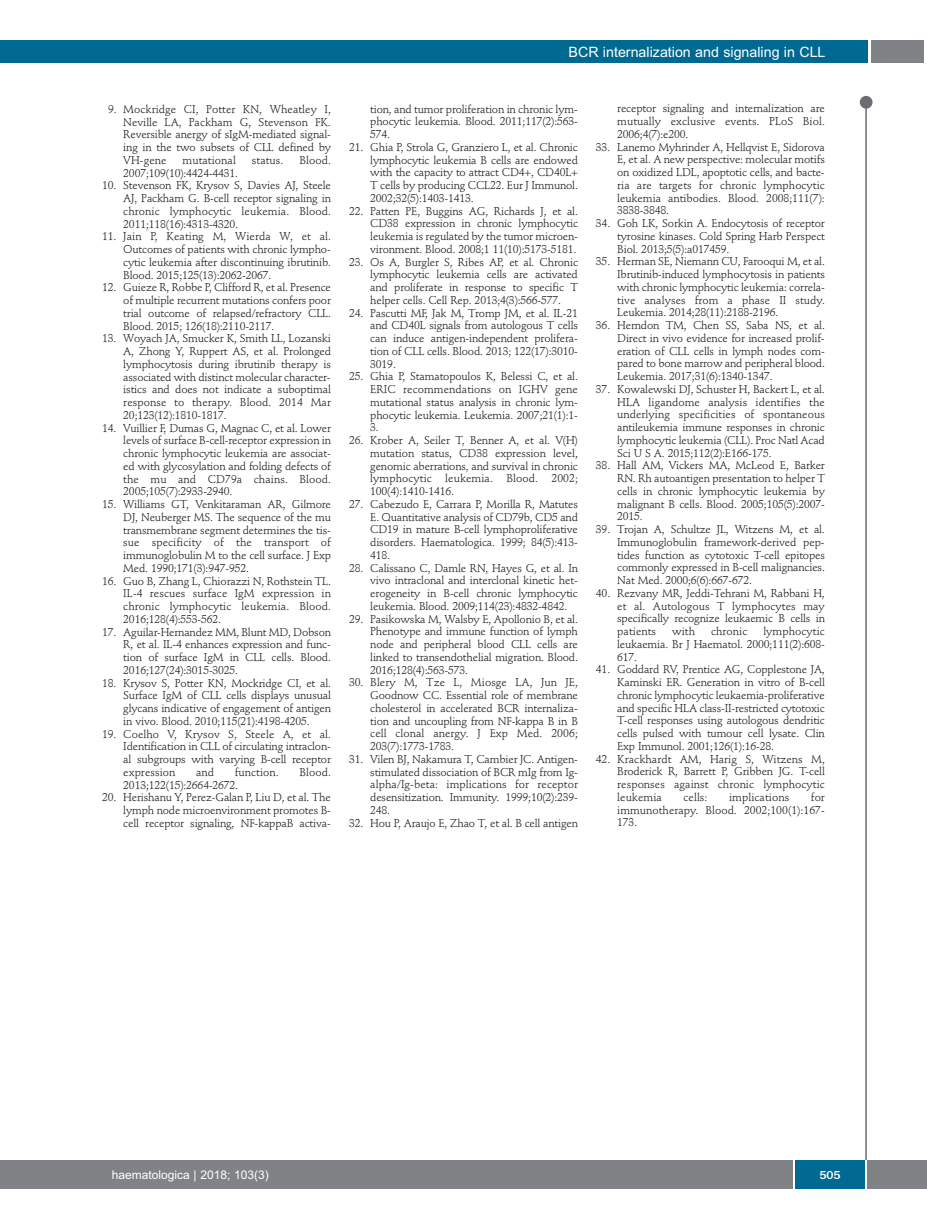
<style>
.page{position:relative;width:927px;height:1225px;background:#fff}
.page>*{position:absolute;margin:0;border:0;box-sizing:border-box;transform-origin:0 0}
.t1{font:14.25px "Arial";color:#fff}
.t2{font:12px "Arial";color:#fff}
.t3{font:500 12px "Franklin Gothic";color:#fff}
.t4{font:11.25px/12.8px "Stempel Schneidler";letter-spacing:-.015em;color:#231f20;text-align:justify}
.t5{font:11.25px "Stempel Schneidler";letter-spacing:.005em;color:#231f20}
</style>
<div class="page">
<div style="left:860px;top:96px;width:12px;height:13px;background:#6c6d70;border-radius:50%"></div>
<hr style="left:865px;top:98px;width:2px;height:1062px;background:#6c6d70">
<div style="left:871px;top:40px;width:52px;height:22px;background:#808285"></div>
<div style="left:18px;top:40px;width:849px;height:22px;background:#006991"></div>
<div style="left:17px;top:1160px;width:910px;height:28px;background:#808285"></div>
<div style="left:795px;top:1160px;width:70px;height:28px;background:#006991"></div>
<hr style="left:793px;top:1160px;width:2px;height:28px;background:#fff">
<hr style="left:865px;top:1160px;width:2px;height:28px;background:#fff">
<div style="left:0;top:40px;width:19px;height:22px;background:#006991"></div>
<div style="left:0;top:1160px;width:18px;height:28px;background:#808285"></div>
<p class="t4" style="left:123px;top:104px;width:209px;text-indent:-15px">9. Mockridge CI, Potter KN, Wheatley I, Neville LA, Packham G, Stevenson FK.<br>Reversible anergy of sIgM-mediated signal&shy;ing in the two subsets of CLL defined by VH-gene</p>
<p class="t5" style="left:183px;top:155px;width:55px">mutational</p>
<p class="t4" style="left:252px;top:155px;width:33px">status.</p>
<p class="t4" style="left:299px;top:155px;width:33px">Blood.</p>
<p class="t4" style="left:123px;top:167px;width:116px">2007;109(10):4424-4431.</p>
<p class="t4" style="left:123px;top:180px;width:209px;text-indent:-21px">10. Stevenson FK, Krysov S, Davies AJ, Steele AJ, Packham G. B-cell receptor signaling in chronic lymphocytic leukemia. Blood.<br>2011;118(16):4313-4320.</p>
<p class="t4" style="left:123px;top:231px;width:209px;text-indent:-21px">11. Jain P, Keating M, Wierda W, et al.<br>Outcomes of patients with chronic lympho&shy;cytic leukemia after discontinuing ibrutinib.<br>Blood. 2015;125(13):2062-2067.</p>
<p class="t4" style="left:123px;top:282px;width:209px;text-indent:-21px">12. Guieze R, Robbe P, Clifford R, et al. Presence of multiple recurrent mutations confers poor trial outcome of relapsed/refractory CLL.<br>Blood. 2015; 126(18):2110-2117.</p>
<p class="t4" style="left:123px;top:333px;width:209px;text-indent:-21px">13. Woyach JA, Smucker K, Smith LL, Lozanski A, Zhong Y, Ruppert AS, et al. Prolonged lymphocytosis during ibrutinib therapy is associated with distinct molecular character&shy;istics and does not indicate a suboptimal response to therapy. Blood. 2014 Mar 20;123(12):1810-1817.</p>
<p class="t4" style="left:123px;top:422px;width:209px;text-indent:-21px">14. Vuillier F, Dumas G, Magnac C, et al. Lower levels of surface B-cell-receptor expression in chronic lymphocytic leukemia are associat&shy;ed with glycosylation and folding defects of the mu and CD79a chains. Blood.<br>2005;105(7):2933-2940.</p>
<p class="t4" style="left:123px;top:499px;width:209px;text-indent:-21px">15. Williams GT, Venkitaraman AR, Gilmore DJ, Neuberger MS. The sequence of the mu transmembrane segment determines the tis&shy;sue specificity of the transport of immunoglobulin M to the cell surface. J Exp Med. 1990;171(3):947-952.</p>
<p class="t4" style="left:123px;top:575px;width:209px;text-indent:-21px">16. Guo B, Zhang L, Chiorazzi N, Rothstein TL.<br>IL-4 rescues surface IgM expression in chronic lymphocytic leukemia. Blood.<br>2016;128(4):553-562.</p>
<p class="t4" style="left:123px;top:626px;width:209px;text-indent:-21px">17. Aguilar-Hernandez MM, Blunt MD, Dobson R, et al. IL-4 enhances expression and func&shy;tion of surface IgM in CLL cells. Blood.<br>2016;127(24):3015-3025.</p>
<p class="t4" style="left:123px;top:677px;width:209px;text-indent:-21px">18. Krysov S, Potter KN, Mockridge CI, et al.<br>Surface IgM of CLL cells displays unusual glycans indicative of engagement of antigen in vivo. Blood. 2010;115(21):4198-4205.</p>
<p class="t4" style="left:123px;top:728px;width:209px;text-indent:-21px">19. Coelho V, Krysov S, Steele A, et al.<br>Identification in CLL of circulating intraclon&shy;al subgroups with varying B-cell receptor expression</p>
<p class="t4" style="left:196px;top:767px;width:20px">and</p>
<p class="t5" style="left:235px;top:767px;width:46px">function.</p>
<p class="t4" style="left:299px;top:767px;width:33px">Blood.</p>
<p class="t4" style="left:123px;top:779px;width:116px">2013;122(15):2664-2672.</p>
<p class="t4" style="left:123px;top:792px;width:209px;text-indent:-21px">20. Herishanu Y, Perez-Galan P, Liu D, et al. The lymph node microenvironment promotes B&shy;cell receptor signaling, NF-kappaB activa-</p>
<p class="t1" style="left:569px;top:44px;width:259px">BCR internalization and signaling in CLL</p>
<p class="t4" style="left:370px;top:103px;width:209px">tion, and tumor proliferation in chronic lym&shy;phocytic leukemia. Blood. 2011;117(2):563- 574.</p>
<p class="t4" style="left:370px;top:142px;width:209px;text-indent:-21px">21. Ghia P, Strola G, Granziero L, et al. Chronic lymphocytic leukemia B cells are endowed with the capacity to attract CD4+, CD40L+ T cells by producing CCL22. Eur J Immunol.<br>2002;32(5):1403-1413.</p>
<p class="t4" style="left:370px;top:205px;width:209px;text-indent:-21px">22. Patten PE, Buggins AG, Richards J, et al.<br>CD38 expression in chronic lymphocytic leukemia is regulated by the tumor microen&shy;vironment. Blood. 2008;1 11(10):5173-5181.</p>
<p class="t4" style="left:370px;top:256px;width:209px;text-indent:-21px">23. Os A, Burgler S, Ribes AP, et al. Chronic lymphocytic leukemia cells are activated and proliferate in response to specific T helper cells. Cell Rep. 2013;4(3):566-577.</p>
<p class="t4" style="left:370px;top:307px;width:209px;text-indent:-21px">24. Pascutti MF, Jak M, Tromp JM, et al. IL-21 and CD40L signals from autologous T cells can induce antigen-independent prolifera&shy;tion of CLL cells. Blood. 2013; 122(17):3010- 3019.</p>
<p class="t4" style="left:370px;top:371px;width:209px;text-indent:-21px">25. Ghia P, Stamatopoulos K, Belessi C, et al.<br>ERIC recommendations on IGHV gene mutational status analysis in chronic lym&shy;phocytic leukemia. Leukemia. 2007;21(1):1- 3.</p>
<p class="t4" style="left:370px;top:435px;width:209px;text-indent:-21px">26. Krober A, Seiler T, Benner A, et al. V(H) mutation status, CD38 expression level, genomic aberrations, and survival in chronic lymphocytic leukemia. Blood. 2002; 100(4):1410-1416.</p>
<p class="t4" style="left:370px;top:499px;width:209px;text-indent:-21px">27. Cabezudo E, Carrara P, Morilla R, Matutes E. Quantitative analysis of CD79b, CD5 and CD19 in mature B-cell lymphoproliferative disorders. Haematologica. 1999; 84(5):413- 418.</p>
<p class="t4" style="left:370px;top:562px;width:209px;text-indent:-21px">28. Calissano C, Damle RN, Hayes G, et al. In vivo intraclonal and interclonal kinetic het&shy;erogeneity in B-cell chronic lymphocytic leukemia. Blood. 2009;114(23):4832-4842.</p>
<p class="t4" style="left:370px;top:613px;width:209px;text-indent:-21px">29. Pasikowska M, Walsby E, Apollonio B, et al.<br>Phenotype and immune function of lymph node and peripheral blood CLL cells are linked to transendothelial migration. Blood.<br>2016;128(4):563-573.</p>
<p class="t4" style="left:370px;top:677px;width:209px;text-indent:-21px">30. Blery M, Tze L, Miosge LA, Jun JE, Goodnow CC. Essential role of membrane cholesterol in accelerated BCR internaliza&shy;tion and uncoupling from NF-kappa B in B cell clonal anergy. J Exp Med. 2006; 203(7):1773-1783.</p>
<p class="t4" style="left:370px;top:754px;width:209px;text-indent:-21px">31. Vilen BJ, Nakamura T, Cambier JC. Antigen&shy;stimulated dissociation of BCR mIg from Ig&shy;alpha/Ig-beta: implications for receptor desensitization. Immunity. 1999;10(2):239- 248.</p>
<p class="t4" style="left:349px;top:817px;width:230px">32. Hou P, Araujo E, Zhao T, et al. B cell antigen</p>
<p class="t4" style="left:617px;top:103px;width:209px">receptor signaling and internalization are mutually exclusive events. PLoS Biol.<br>2006;4(7):e200.</p>
<p class="t4" style="left:617px;top:142px;width:209px;text-indent:-21px">33. Lanemo Myhrinder A, Hellqvist E, Sidorova E, et al. A new perspective: molecular motifs on oxidized LDL, apoptotic cells, and bacte&shy;ria are targets for chronic lymphocytic leukemia antibodies. Blood. 2008;111(7):<br>3838-3848.</p>
<p class="t4" style="left:617px;top:218px;width:209px;text-indent:-21px">34. Goh LK, Sorkin A. Endocytosis of receptor tyrosine kinases. Cold Spring Harb Perspect Biol. 2013;5(5):a017459.</p>
<p class="t4" style="left:617px;top:256px;width:209px;text-indent:-21px">35. Herman SE, Niemann CU, Farooqui M, et al.<br>Ibrutinib-induced lymphocytosis in patients with chronic lymphocytic leukemia: correla&shy;tive analyses from a phase II study.<br>Leukemia. 2014;28(11):2188-2196.</p>
<p class="t4" style="left:617px;top:320px;width:209px;text-indent:-21px">36. Herndon TM, Chen SS, Saba NS, et al.<br>Direct in vivo evidence for increased prolif&shy;eration of CLL cells in lymph nodes com&shy;pared to bone marrow and peripheral blood.<br>Leukemia. 2017;31(6):1340-1347.</p>
<p class="t4" style="left:617px;top:384px;width:209px;text-indent:-21px">37. Kowalewski DJ, Schuster H, Backert L, et al.<br>HLA ligandome analysis identifies the underlying specificities of spontaneous antileukemia immune responses in chronic lymphocytic leukemia (CLL). Proc Natl Acad Sci U S A. 2015;112(2):E166-175.</p>
<p class="t4" style="left:617px;top:460px;width:209px;text-indent:-21px">38. Hall AM, Vickers MA, McLeod E, Barker RN. Rh autoantigen presentation to helper T cells in chronic lymphocytic leukemia by malignant B cells. Blood. 2005;105(5):2007- 2015.</p>
<p class="t4" style="left:617px;top:524px;width:209px;text-indent:-21px">39. Trojan A, Schultze JL, Witzens M, et al.<br>Immunoglobulin framework-derived pep&shy;tides function as cytotoxic T-cell epitopes commonly expressed in B-cell malignancies.<br>Nat Med. 2000;6(6):667-672.</p>
<p class="t4" style="left:617px;top:588px;width:209px;text-indent:-21px">40. Rezvany MR, Jeddi-Tehrani M, Rabbani H, et al. Autologous T lymphocytes may specifically recognize leukaemic B cells in patients</p>
<p class="t4" style="left:617px;top:626px;width:209px;text-indent:146px">lymphocytic leukaemia. Br J Haematol. 2000;111(2):608- 617.</p>
<p class="t4" style="left:617px;top:664px;width:209px;text-indent:-21px">41. Goddard RV, Prentice AG, Copplestone JA, Kaminski ER. Generation in vitro of B-cell chronic lymphocytic leukaemia-proliferative and specific HLA class-II-restricted cytotoxic T-cell responses using autologous dendritic cells pulsed with tumour cell lysate. Clin Exp Immunol. 2001;126(1):16-28.</p>
<p class="t4" style="left:617px;top:753px;width:209px;text-indent:-21px">42. Krackhardt AM, Harig S, Witzens M, Broderick R, Barrett P, Gribben JG. T-cell responses against chronic lymphocytic leukemia</p>
<p class="t4" style="left:672px;top:626px;width:25px">with</p>
<p class="t5" style="left:711px;top:627px;width:38px">chronic</p>
<p class="t4" style="left:617px;top:792px;width:209px;text-indent:194px">for immunotherapy. Blood. 2002;100(1):167- 173.</p>
<p class="t4" style="left:684px;top:792px;width:25px">cells:</p>
<p class="t5" style="left:729px;top:792px;width:62px">implications</p>
<p class="t2" style="left:112px;top:1167px;width:158px">haematologica | 2018; 103(3)</p>
<p class="t3" style="left:819px;top:1167px;width:23px">505</p>
</div>
